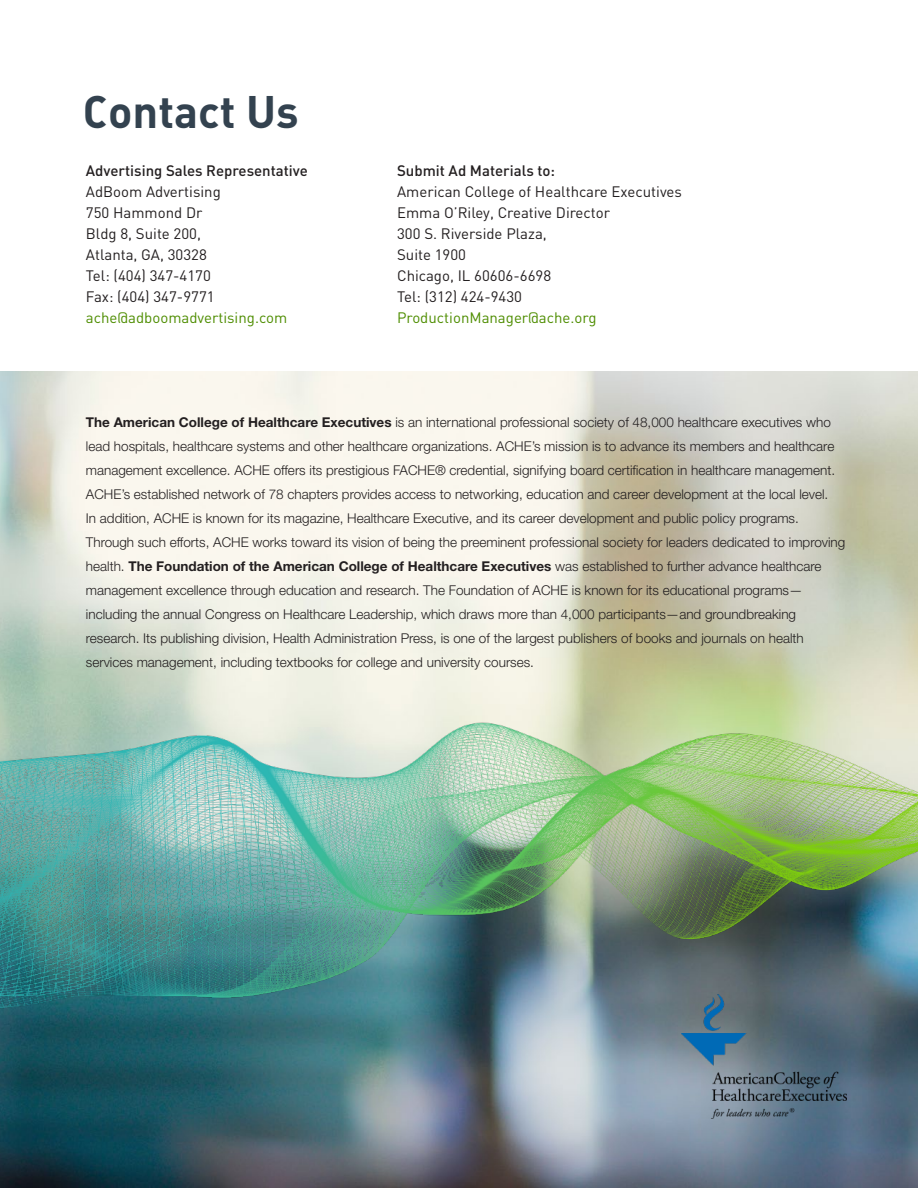
<style>
.page{position:relative;width:918px;height:1188px;background:#fff}
.page>*{position:absolute;margin:0;border:0;box-sizing:border-box;transform-origin:0 0}
.t1{font:700 45px "DIN";color:#33424f}
.t2{font:15px/21px "DIN";color:#231f20}
.t3{font:15px "DIN";color:#4e8d00}
.t4{font:500 15px "DIN";color:#231f20}
.t5{font:300 13.5px/24px "Helvetica Neue LT Std";color:#231f20}
.s1{font-weight:700}
</style>
<div class="page">
<img style="left:0;top:372px;width:918px;height:816px">
<img style="left:0;top:706px;width:918px;height:319px">
<img style="left:682px;top:994px;width:164px;height:125px">
<h1 class="t1" style="left:83px;top:83px;width:217px">Contact Us</h1>
<p class="t4" style="left:86px;top:161px;width:224px">Advertising Sales Representative</p>
<p class="t2" style="left:86px;top:180px;width:136px">AdBoom Advertising<br>750 Hammond Dr<br>Bldg 8, Suite 200,<br>Atlanta, GA, 30328<br>Tel: (404) 347-4170<br>Fax: (404) 347-9771</p>
<p class="t3" style="left:86px;top:308px;width:203px">ache@adboomadvertising.com</p>
<p class="t4" style="left:397px;top:161px;width:160px">Submit Ad Materials to:</p>
<p class="t2" style="left:397px;top:180px;width:286px">American College of Healthcare Executives<br>Emma O’Riley, Creative Director<br>300 S. Riverside Plaza,<br>Suite 1900<br>Chicago, IL 60606-6698<br>Tel: (312) 424-9430</p>
<p class="t3" style="left:397px;top:308px;width:201px">ProductionManager@ache.org</p>
<p class="t5" style="left:86px;top:410px;width:761px"><span class="s1">The American College of Healthcare Executives</span> is an international professional society of 48,000 healthcare executives who lead hospitals, healthcare systems and other healthcare organizations. ACHE’s mission is to advance its members and healthcare management excellence. ACHE offers its prestigious FACHE® credential, signifying board certification in healthcare management.<br>ACHE’s established network of 78 chapters provides access to networking, education and career development at the local level.<br>In addition, ACHE is known for its magazine, Healthcare Executive, and its career development and public policy programs.<br>Through such efforts, ACHE works toward its vision of being the preeminent professional society for leaders dedicated to improving health. <span class="s1">The Foundation of the American College of Healthcare Executives</span> was established to further advance healthcare management excellence through education and research. The Foundation of ACHE is known for its educational programs— including the annual Congress on Healthcare Leadership, which draws more than 4,000 participants—and groundbreaking research. Its publishing division, Health Administration Press, is one of the largest publishers of books and journals on health services management, including textbooks for college and university courses.</p>
</div>
